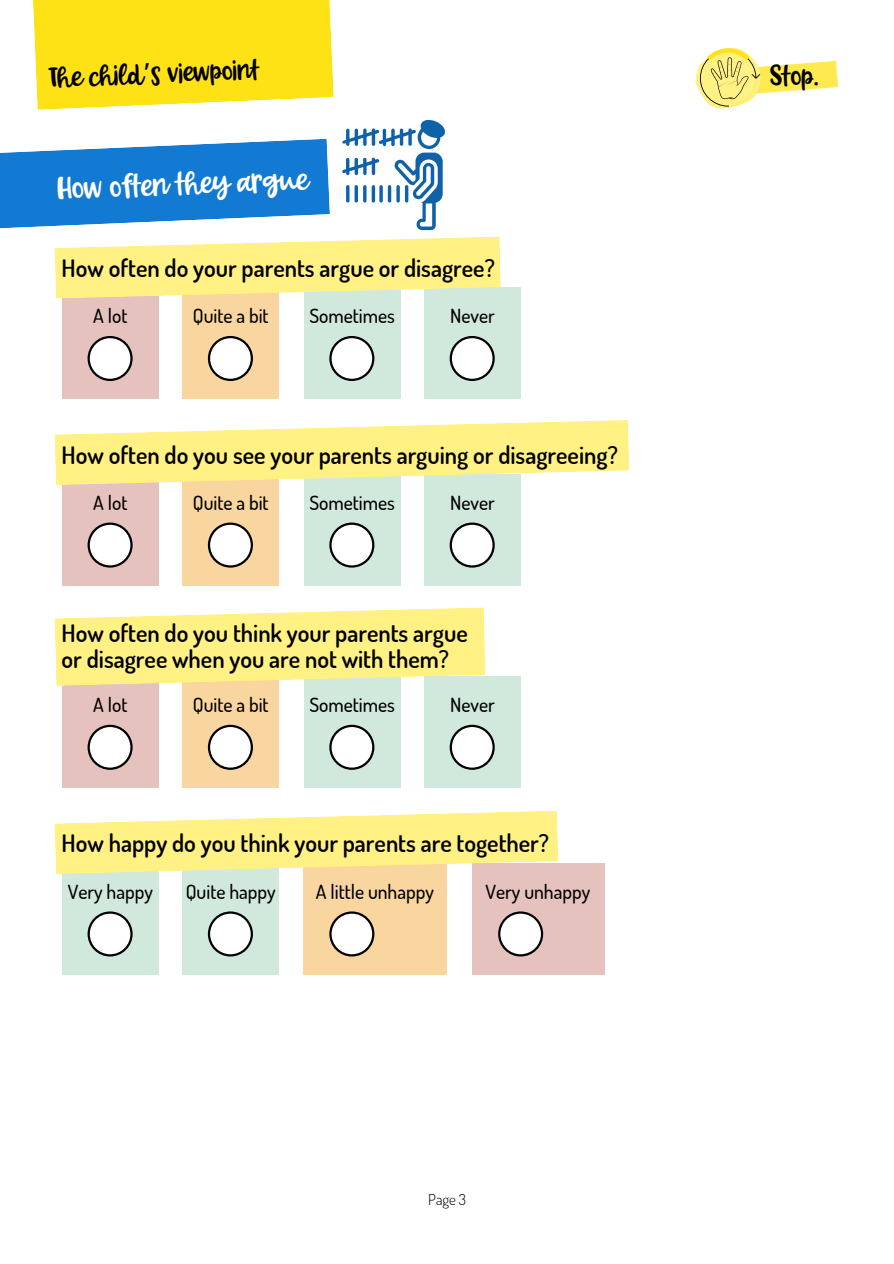
<style>
.page{position:relative;width:894px;height:1264px;background:#fff}
.page>*{position:absolute;margin:0;border:0;box-sizing:border-box;transform-origin:0 0}
.t1{font:30.15px "Forever Grateful";color:#fff}
.t2{font:27.3px "Forever Grateful";color:#000}
.t3{font:27px "Forever Grateful";color:#000}
.t4{font:600 24px/26px "Dosis";color:#000}
.t5{font:500 19.5px "Dosis";color:#000}
.t6{font:300 15px "Dosis";color:#000}
.s1{font-family:"Noto Sans Gurmukhi"}
</style>
<div class="page">
<div style="left:62px;top:287px;width:97px;height:112px;background:#e6c2bf"></div>
<div style="left:182px;top:287px;width:97px;height:112px;background:#f9d59f"></div>
<div style="left:303px;top:287px;width:97px;height:112px;background:#d1e8dd"></div>
<div style="left:424px;top:287px;width:97px;height:112px;background:#d1e8dd"></div>
<svg style="left:87px;top:336px;width:46px;height:45px"></svg>
<svg style="left:449px;top:336px;width:45px;height:45px"></svg>
<svg style="left:208px;top:336px;width:45px;height:45px"></svg>
<svg style="left:329px;top:336px;width:45px;height:45px"></svg>
<svg style="left:55px;top:236px;width:445px;height:62px"></svg>
<div style="left:62px;top:474px;width:97px;height:111px;background:#e6c2bf"></div>
<div style="left:182px;top:474px;width:97px;height:111px;background:#f9d59f"></div>
<div style="left:303px;top:474px;width:97px;height:111px;background:#d1e8dd"></div>
<div style="left:424px;top:474px;width:97px;height:111px;background:#d1e8dd"></div>
<svg style="left:87px;top:522px;width:46px;height:45px"></svg>
<svg style="left:449px;top:522px;width:45px;height:45px"></svg>
<svg style="left:208px;top:522px;width:45px;height:45px"></svg>
<svg style="left:329px;top:522px;width:45px;height:45px"></svg>
<svg style="left:55px;top:420px;width:574px;height:65px"></svg>
<svg style="left:0;top:139px;width:330px;height:90px"></svg>
<svg style="left:342px;top:120px;width:103px;height:110px"></svg>
<div style="left:62px;top:676px;width:97px;height:112px;background:#e6c2bf"></div>
<div style="left:182px;top:676px;width:97px;height:112px;background:#f9d59f"></div>
<div style="left:303px;top:676px;width:97px;height:112px;background:#d1e8dd"></div>
<div style="left:424px;top:676px;width:97px;height:112px;background:#d1e8dd"></div>
<svg style="left:87px;top:724px;width:46px;height:45px"></svg>
<svg style="left:449px;top:724px;width:45px;height:45px"></svg>
<svg style="left:208px;top:724px;width:45px;height:45px"></svg>
<svg style="left:329px;top:724px;width:45px;height:45px"></svg>
<svg style="left:55px;top:607px;width:430px;height:79px;background:#fcf192"></svg>
<div style="left:62px;top:863px;width:97px;height:111px;background:#d1e8dd"></div>
<div style="left:182px;top:863px;width:97px;height:111px;background:#d1e8dd"></div>
<div style="left:303px;top:863px;width:143px;height:111px;background:#f9d59f"></div>
<div style="left:472px;top:863px;width:133px;height:111px;background:#e6c2bf"></div>
<svg style="left:87px;top:911px;width:46px;height:45px"></svg>
<svg style="left:498px;top:911px;width:45px;height:45px"></svg>
<svg style="left:208px;top:911px;width:45px;height:45px"></svg>
<svg style="left:329px;top:911px;width:45px;height:45px"></svg>
<svg style="left:55px;top:810px;width:503px;height:64px"></svg>
<svg style="left:33px;top:0;width:300px;height:110px;background:#ffe426"></svg>
<svg style="left:695px;top:48px;width:142px;height:61px"></svg>
<p class="t3" style="left:49px;top:66px;width:212px;rotate:-2deg">The child<span class="s1">’</span>s viewpoint</p>
<p class="t2" style="left:770px;top:64px;width:49px">Stop.</p>
<p class="t1" style="left:57px;top:176px;width:252px;rotate:-2deg">How often they argue</p>
<p class="t4" style="left:62px;top:254px;width:434px">How often do your parents argue or disagree?</p>
<p class="t5" style="left:93px;top:303px;width:36px">A lot</p>
<p class="t5" style="left:193px;top:303px;width:77px">Quite a bit</p>
<p class="t5" style="left:309px;top:303px;width:87px">Sometimes</p>
<p class="t5" style="left:450px;top:303px;width:46px">Never</p>
<p class="t4" style="left:62px;top:441px;width:557px">How often do you see your parents arguing or disagreeing?</p>
<p class="t5" style="left:93px;top:490px;width:36px">A lot</p>
<p class="t5" style="left:193px;top:490px;width:77px">Quite a bit</p>
<p class="t5" style="left:309px;top:490px;width:87px">Sometimes</p>
<p class="t5" style="left:450px;top:490px;width:46px">Never</p>
<p class="t4" style="left:62px;top:619px;width:407px">How often do you think your parents argue or disagree when you are not with them?</p>
<p class="t5" style="left:93px;top:692px;width:36px">A lot</p>
<p class="t5" style="left:193px;top:692px;width:77px">Quite a bit</p>
<p class="t5" style="left:309px;top:692px;width:87px">Sometimes</p>
<p class="t5" style="left:450px;top:692px;width:46px">Never</p>
<p class="t4" style="left:62px;top:830px;width:489px">How happy do you think your parents are together?</p>
<p class="t5" style="left:68px;top:879px;width:87px">Very happy</p>
<p class="t5" style="left:186px;top:879px;width:91px">Quite happy</p>
<p class="t5" style="left:316px;top:879px;width:119px">A little unhappy</p>
<p class="t5" style="left:485px;top:879px;width:106px">Very unhappy</p>
<p class="t6" style="left:428px;top:1189px;width:39px">Page 3</p>
</div>
